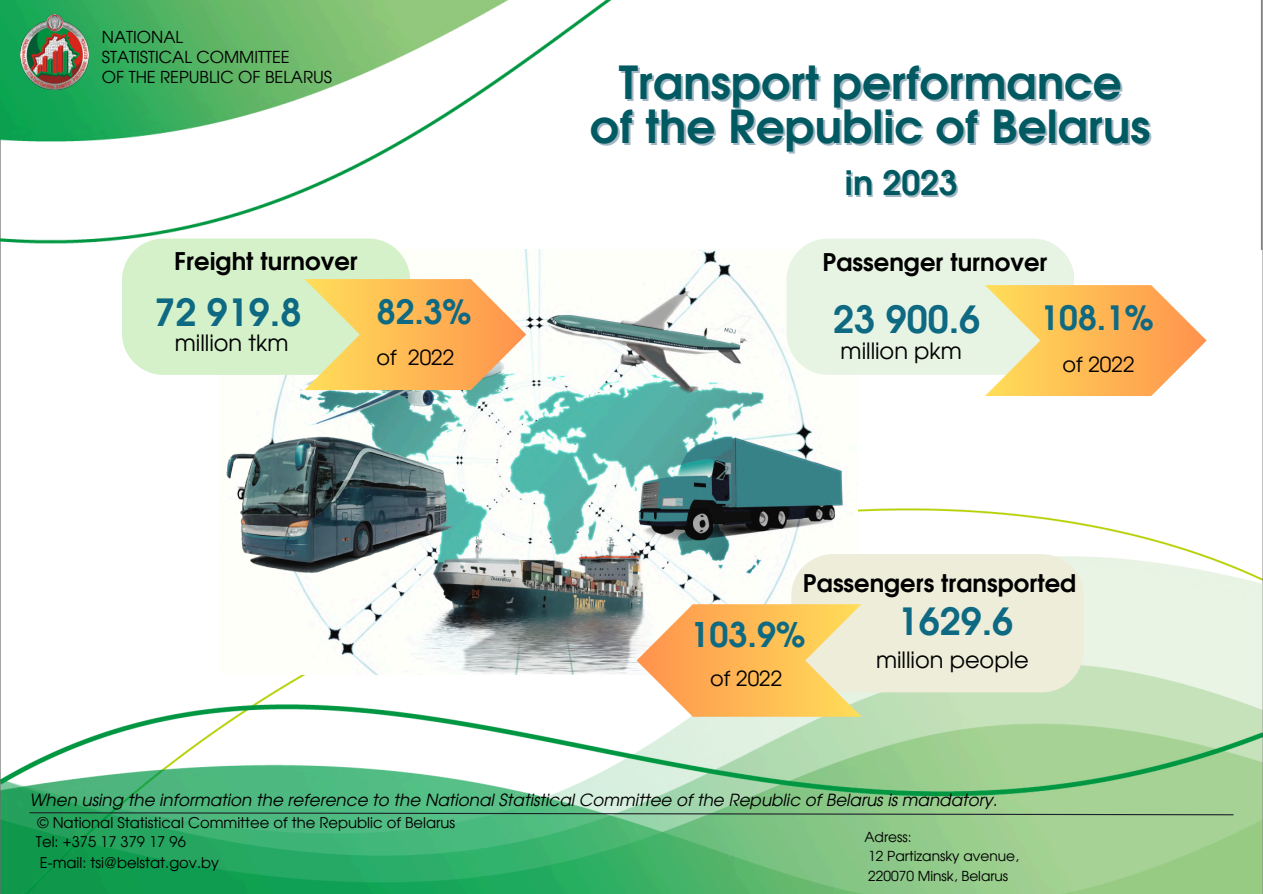
<style>
.page{position:relative;width:1263px;height:894px;background:#fff}
.page>*{position:absolute;margin:0;border:0;box-sizing:border-box;transform-origin:0 0}
.t1{font:700 45.6px "Evolventa";color:#015a62}
.t2{font:700 37.5px "Evolventa";color:#0e6982}
.t3{font:700 34.05px "Evolventa";color:#0e6982}
.t4{font:700 33.6px "Evolventa";color:#015a62}
.t5{font:700 33.6px "Evolventa";color:#0e6982}
.t6{font:700 33.45px "Evolventa";color:#0e6982}
.t7{font:700 24.3px "Evolventa";color:#000}
.t8{font:22.5px "Evolventa";color:#000}
.t9{font:20.85px "Evolventa";color:#000}
.t10{font:italic 16.8px "Evolventa";color:#000}
.t11{font:16.5px "Evolventa";color:#000}
.t12{font:14.7px "Evolventa";color:#000}
.t13{font:13.8px "Evolventa";color:#000}
</style>
<div class="page">
<img style="left:0;top:0;width:1263px;height:893px">
<img style="left:0;top:0;width:1262px;height:249px">
<svg style="left:28px;top:811px;width:1206px;height:4px;background:#5c966e"></svg>
<img style="left:20px;top:14px;width:69px;height:76px">
<img style="left:220px;top:249px;width:638px;height:425px">
<img style="left:220px;top:430px;width:233px;height:143px">
<svg style="left:122px;top:238px;width:404px;height:152px"></svg>
<div style="left:786px;top:238px;width:288px;height:136px;background:#e8f4e3;border-radius:42px"></div>
<svg style="left:985px;top:285px;width:222px;height:111px"></svg>
<svg style="left:637px;top:554px;width:446px;height:162px;background:#efdfb8"></svg>
<h2 class="t11" style="left:102px;top:30px;width:83px">NATIONAL</h2>
<h5 class="t11" style="left:102px;top:50px;width:189px">STATISTICAL COMMITTEE</h5>
<h4 class="t11" style="left:102px;top:70px;width:232px">OF THE REPUBLIC OF BELARUS</h4>
<h6 class="t7" style="left:174px;top:250px;width:185px">Freight turnover</h6>
<p class="t2" style="left:154px;top:296px;width:148px">72 919.8</p>
<h4 class="t8" style="left:175px;top:333px;width:115px">million tkm</h4>
<h3 class="t5" style="left:377px;top:297px;width:96px">82.3%</h3>
<h6 class="t9" style="left:376px;top:348px;width:79px">of 2022</h6>
<p class="t1" style="left:619px;top:63px;width:504px">Transport performance</p>
<p class="t1" style="left:590px;top:107px;width:562px">of the Republic of Belarus</p>
<h3 class="t4" style="left:845px;top:168px;width:114px">in 2023</h3>
<h2 class="t7" style="left:822px;top:251px;width:227px">Passenger turnover</h2>
<h5 class="t2" style="left:833px;top:303px;width:148px">23 900.6</h5>
<h4 class="t8" style="left:841px;top:341px;width:123px">million pkm</h4>
<h2 class="t6" style="left:1040px;top:303px;width:115px">108.1%</h2>
<h6 class="t9" style="left:1062px;top:355px;width:74px">of 2022</h6>
<p class="t7" style="left:803px;top:572px;width:275px">Passengers transported</p>
<p class="t2" style="left:898px;top:604px;width:117px">1629.6</p>
<p class="t8" style="left:876px;top:649px;width:154px">million people</p>
<p class="t3" style="left:691px;top:619px;width:116px">103.9%</p>
<p class="t9" style="left:710px;top:669px;width:74px">of 2022</p>
<h2 class="t10" style="left:29px;top:792px;width:970px">When using the information the reference to the National Statistical Committee of the Republic of Belarus is mandatory.</h2>
<p class="t12" style="left:38px;top:816px;width:419px">© National Statistical Committee of the Republic of Belarus</p>
<p class="t12" style="left:36px;top:835px;width:151px">Теl: +375 17 379 17 96</p>
<p class="t12" style="left:40px;top:856px;width:181px">E-mail: tsi@belstat.gov.by</p>
<p class="t13" style="left:864px;top:831px;width:49px">Adress:</p>
<h1 class="t13" style="left:868px;top:850px;width:152px">12 Partizansky avenue,</h1>
<h3 class="t13" style="left:868px;top:869px;width:142px">220070 Minsk, Belarus</h3>
</div>
